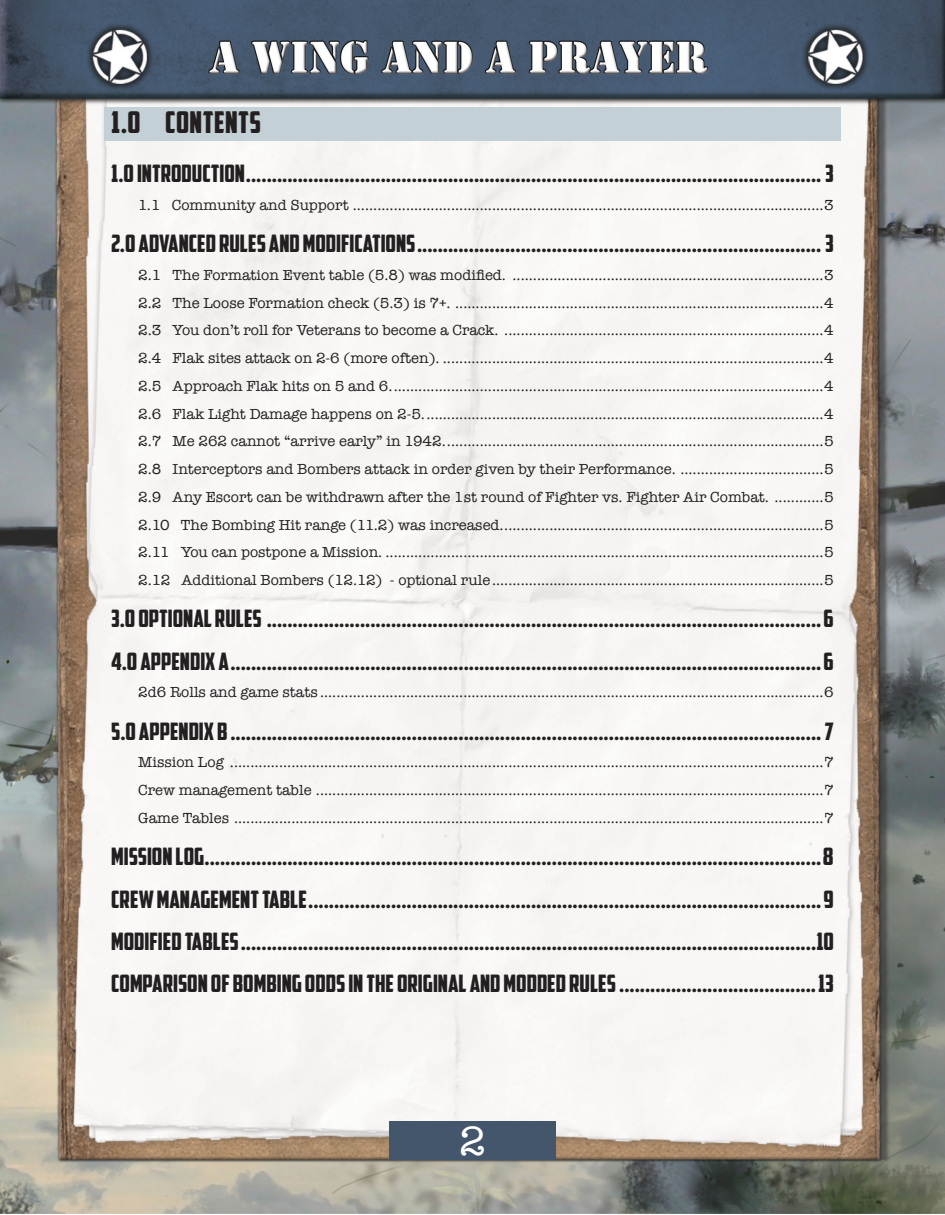
<style>
.page{position:relative;width:945px;height:1215px;background:#fff}
.page>*{position:absolute;margin:0;border:0;box-sizing:border-box;transform-origin:0 0}
.t1{font:42px "American Typewriter";color:#fff}
.t2{font:30px "American Captain";letter-spacing:.015em;color:#231f20}
.t3{font:24px/42.3px "American Captain";color:#231f20}
.t4{font:15px/27.8px "American Typewriter";color:#231f20;text-align:justify}
</style>
<div class="page">
<img style="left:0;top:0;width:945px;height:1214px">
<div style="left:389px;top:1121px;width:167px;height:39px;background:#44566b"></div>
<div style="left:104px;top:107px;width:737px;height:33px;background:#c3d1d6"></div>
<h2 class="t2" style="left:111px;top:104px;width:151px">1.0 CONTENTS</h2>
<h3 class="t3" style="left:111px;top:152px;width:724px">1.0 INTRODUCTION............................................................................................................... 3</h3>
<p class="t4" style="left:138px;top:190px;width:697px">1.1 Community and Support ...................................................................................................................3</p>
<h3 class="t3" style="left:111px;top:222px;width:724px">2.0 ADVANCED RULES AND MODIFICATIONS.............................................................................. 3</h3>
<p class="t4" style="left:138px;top:260px;width:697px">2.1 The Formation Event table (5.8) was modified. ............................................................................3<br>2.2 The Loose Formation check (5.3) is 7+. ..........................................................................................4<br>2.3 You don’t roll for Veterans to become a Crack. ..............................................................................4<br>2.4 Flak sites attack on 2-6 (more often). .............................................................................................4<br>2.5 Approach Flak hits on 5 and 6..........................................................................................................4<br>2.6 Flak Light Damage happens on 2-5..................................................................................................4<br>2.7 Me 262 cannot “arrive early” in 1942.............................................................................................5<br>2.8 Interceptors and Bombers attack in order given by their Performance. ...................................5<br>2.9 Any Escort can be withdrawn after the 1st round of Fighter vs. Fighter Air Combat. ............5<br>2.10 The Bombing Hit range (11.2) was increased...............................................................................5<br>2.11 You can postpone a Mission. ...........................................................................................................5<br>2.12 Additional Bombers (12.12) - optional rule.................................................................................5</p>
<p class="t3" style="left:111px;top:597px;width:724px">3.0 OPTIONAL RULES ...........................................................................................................6<br>4.0 APPENDIX A..................................................................................................................6</p>
<p class="t4" style="left:138px;top:678px;width:697px">2d6 Rolls and game stats ...........................................................................................................................6</p>
<h3 class="t3" style="left:111px;top:710px;width:724px">5.0 APPENDIX B ..................................................................................................................7</h3>
<p class="t4" style="left:138px;top:748px;width:697px">Mission Log .................................................................................................................................................7<br>Crew management table ............................................................................................................................7<br>Game Tables ................................................................................................................................................7</p>
<p class="t3" style="left:111px;top:835px;width:724px;text-align:justify">MISSION LOG.......................................................................................................................8<br>CREW MANAGEMENT TABLE...................................................................................................9<br>MODIFIED TABLES...............................................................................................................10<br>COMPARISON OF BOMBING ODDS IN THE ORIGINAL AND MODDED RULES......................................13</p>
<h1 class="t1" style="left:459px;top:1109px;width:28px">2</h1>
</div>
